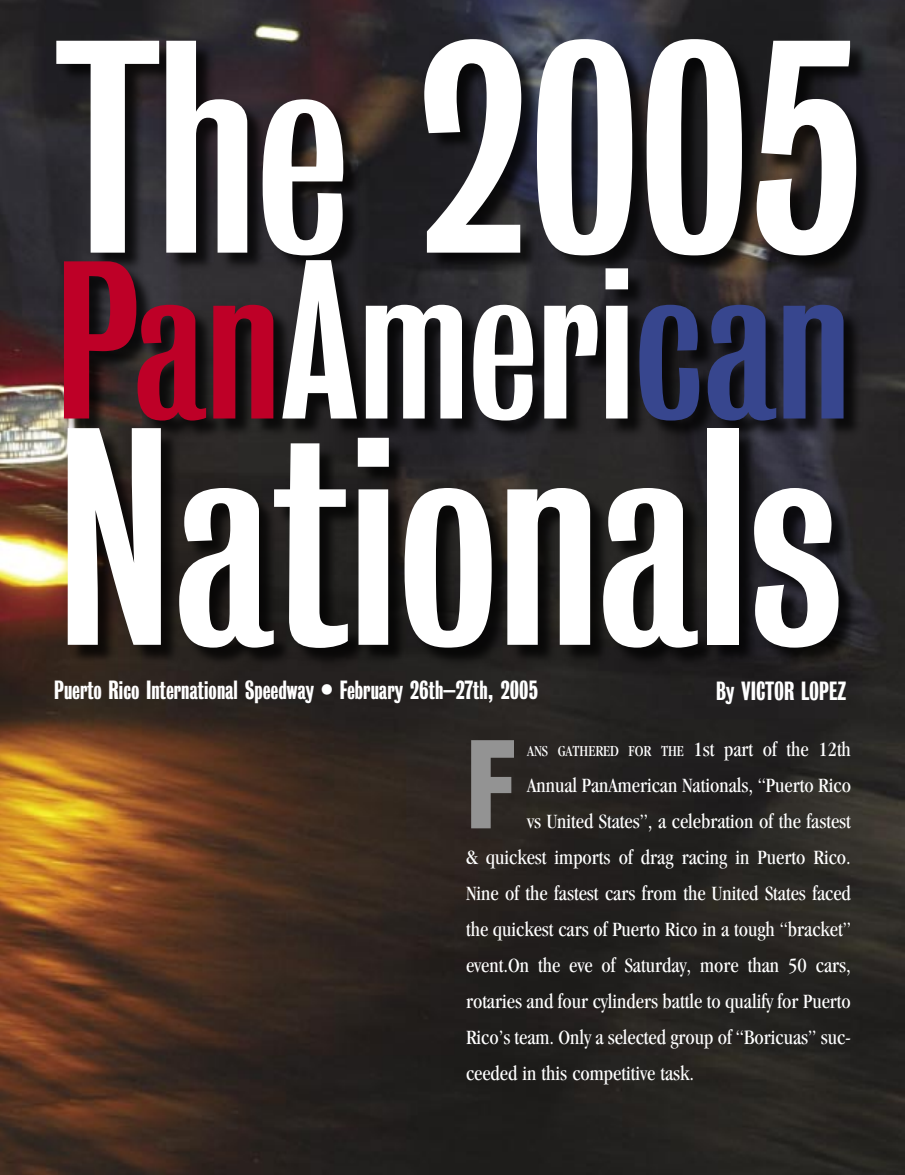
<style>
.page{position:relative;width:905px;height:1175px;background:#fff}
.page>*{position:absolute;margin:0;border:0;box-sizing:border-box;transform-origin:0 0}
.t1{font:282px "Bureau Grot One Three";color:#fff;scale:1.18 1}
.t2{font:275.85px "Bureau Grot One Three";color:#fff;scale:1.18 1}
.t3{font:204.45px "Bureau Grot One Three";color:#fff;scale:1.18 1}
.t4{font:114.75px "Bureau Grot Three Seven";color:#939393}
.t5{font:24px "Bureau Grot One Five";color:#fff}
.t6{font:condensed 21px "Garamond";color:#fff}
.t7{font:condensed 15.75px "Garamond";color:#fff}
.s1{color:#be0027}
.s2{color:#37468e}
.s3{font-size:21px}
</style>
<div class="page">
<img style="left:0;top:0;width:904px;height:1174px">
<div style="left:57px;top:40px;width:819px;height:628px;background:#000;opacity:.75"></div>
<h2 class="t2" style="left:54px;top:1px;width:686px">The 2005</h2>
<h3 class="t3" style="left:54px;top:232px;width:675px"><span class="s1">Pan</span>Ameri<span class="s2">can</span></h3>
<h1 class="t1" style="left:54px;top:387px;width:671px">Nationals</h1>
<p class="t5" style="left:54px;top:676px;width:485px">Puerto Rico International Speedway • February 26th–27th, 2005</p>
<p class="t5" style="left:716px;top:678px;width:132px">By VICTOR LOPEZ</p>
<h3 class="t4" style="left:466px;top:718px;width:51px">F</h3>
<p class="t7" style="left:527px;top:742px;width:325px">ANS GATHERED FOR THE <span class="s3">1st part of the 12th</span></p>
<p class="t6" style="left:527px;top:774px;width:325px">Annual PanAmerican Nationals, “Puerto Rico</p>
<p class="t6" style="left:527px;top:810px;width:325px">vs United States”, a celebration of the fastest</p>
<p class="t6" style="left:466px;top:846px;width:386px">&amp; quickest imports of drag racing in Puerto Rico.</p>
<p class="t6" style="left:466px;top:882px;width:386px">Nine of the fastest cars from the United States faced</p>
<p class="t6" style="left:466px;top:918px;width:386px">the quickest cars of Puerto Rico in a tough “bracket”</p>
<p class="t6" style="left:466px;top:954px;width:386px">event.On the eve of Saturday, more than 50 cars,</p>
<p class="t6" style="left:466px;top:990px;width:386px">rotaries and four cylinders battle to qualify for Puerto</p>
<p class="t6" style="left:466px;top:1026px;width:386px">Rico’s team. Only a selected group of “Boricuas” suc-</p>
<p class="t6" style="left:466px;top:1062px;width:230px">ceeded in this competitive task.</p>
</div>
